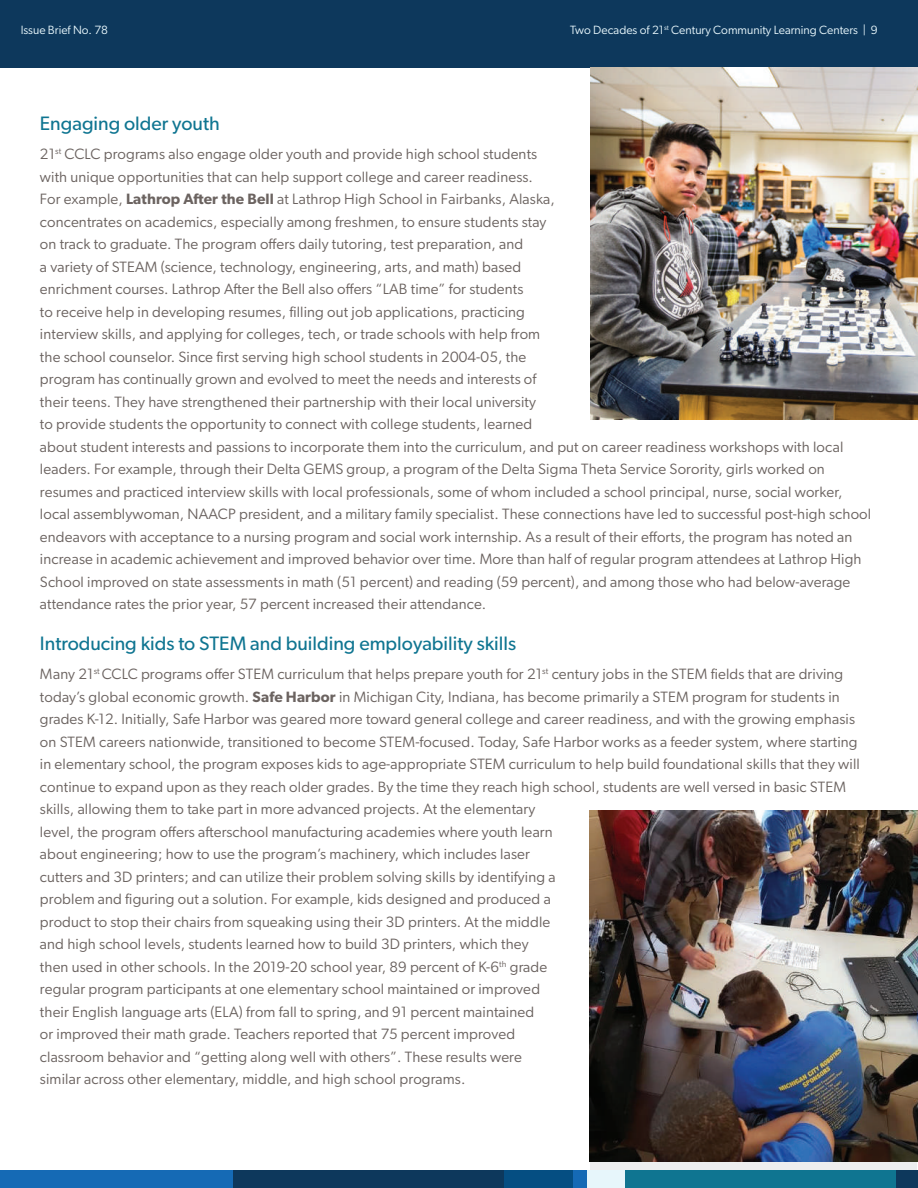
<style>
.page{position:relative;width:918px;height:1188px;background:#fff}
.page>*{position:absolute;margin:0;border:0;box-sizing:border-box;transform-origin:0 0}
.t1{font:19.5px "Gibson";color:#0f7591}
.t2{font:15px/22.5px "Gibson";letter-spacing:.01em;color:#6b6360}
.t3{font:12px "Gibson";color:#e7f6fb}
.s1{font-weight:600}
</style>
<div class="page">
<div style="left:0;top:0;width:918px;height:67px;background:#0d385c"></div>
<div style="left:233px;top:1170px;width:271px;height:17px;background:#0d385c"></div>
<div style="left:896px;top:1170px;width:22px;height:17px;background:#0d385c"></div>
<div style="left:587px;top:1170px;width:39px;height:17px;background:#e7f6fb"></div>
<div style="left:626px;top:1170px;width:270px;height:17px;background:#0f7591"></div>
<div style="left:0;top:1170px;width:233px;height:17px;background:#156ab5"></div>
<div style="left:504px;top:1170px;width:69px;height:17px;background:#054e82"></div>
<div style="left:573px;top:1170px;width:14px;height:17px;background:#156ab5"></div>
<img style="left:591px;top:67px;width:327px;height:352px">
<img style="left:590px;top:810px;width:328px;height:352px">
<p class="t3" style="left:21px;top:22px;width:89px">Issue Brief No. 78</p>
<p class="t3" style="left:570px;top:22px;width:309px">Two Decades of 21<sup>st</sup> Century Community Learning Centers | 9</p>
<h1 class="t1" style="left:40px;top:112px;width:181px">Engaging older youth</h1>
<p class="t2" style="left:40px;top:143px;width:833px">21<sup>st</sup> CCLC programs also engage older youth and provide high school students<br>with unique opportunities that can help support college and career readiness.<br>For example, <span class="s1">Lathrop After the Bell</span> at Lathrop High School in Fairbanks, Alaska,<br>concentrates on academics, especially among freshmen, to ensure students stay<br>on track to graduate. The program offers daily tutoring, test preparation, and<br>a variety of STEAM (science, technology, engineering, arts, and math) based<br>enrichment courses. Lathrop After the Bell also offers “LAB time” for students<br>to receive help in developing resumes, filling out job applications, practicing<br>interview skills, and applying for colleges, tech, or trade schools with help from<br>the school counselor. Since first serving high school students in 2004-05, the<br>program has continually grown and evolved to meet the needs and interests of<br>their teens. They have strengthened their partnership with their local university<br>to provide students the opportunity to connect with college students, learned<br>about student interests and passions to incorporate them into the curriculum, and put on career readiness workshops with local leaders. For example, through their Delta GEMS group, a program of the Delta Sigma Theta Service Sorority, girls worked on resumes and practiced interview skills with local professionals, some of whom included a school principal, nurse, social worker, local assemblywoman, NAACP president, and a military family specialist. These connections have led to successful post-high school endeavors with acceptance to a nursing program and social work internship. As a result of their efforts, the program has noted an increase in academic achievement and improved behavior over time. More than half of regular program attendees at Lathrop High School improved on state assessments in math (51 percent) and reading (59 percent), and among those who had below-average attendance rates the prior year, 57 percent increased their attendance.</p>
<h1 class="t1" style="left:40px;top:631px;width:478px">Introducing kids to STEM and building employability skills</h1>
<p class="t2" style="left:40px;top:662px;width:821px">Many 21<sup>st</sup> CCLC programs offer STEM curriculum that helps prepare youth for 21<sup>st</sup> century jobs in the STEM fields that are driving today’s global economic growth. <span class="s1">Safe Harbor</span> in Michigan City, Indiana, has become primarily a STEM program for students in grades K-12. Initially, Safe Harbor was geared more toward general college and career readiness, and with the growing emphasis on STEM careers nationwide, transitioned to become STEM-focused. Today, Safe Harbor works as a feeder system, where starting in elementary school, the program exposes kids to age-appropriate STEM curriculum to help build foundational skills that they will continue to expand upon as they reach older grades. By the time they reach high school, students are well versed in basic STEM skills, allowing them to take part in more advanced projects. At the elementary<br>level, the program offers afterschool manufacturing academies where youth learn<br>about engineering; how to use the program’s machinery, which includes laser<br>cutters and 3D printers; and can utilize their problem solving skills by identifying a<br>problem and figuring out a solution. For example, kids designed and produced a<br>product to stop their chairs from squeaking using their 3D printers. At the middle<br>and high school levels, students learned how to build 3D printers, which they<br>then used in other schools. In the 2019-20 school year, 89 percent of K-6<sup>th</sup> grade<br>regular program participants at one elementary school maintained or improved<br>their English language arts (ELA) from fall to spring, and 91 percent maintained<br>or improved their math grade. Teachers reported that 75 percent improved<br>classroom behavior and “getting along well with others”. These results were<br>similar across other elementary, middle, and high school programs.</p>
</div>
